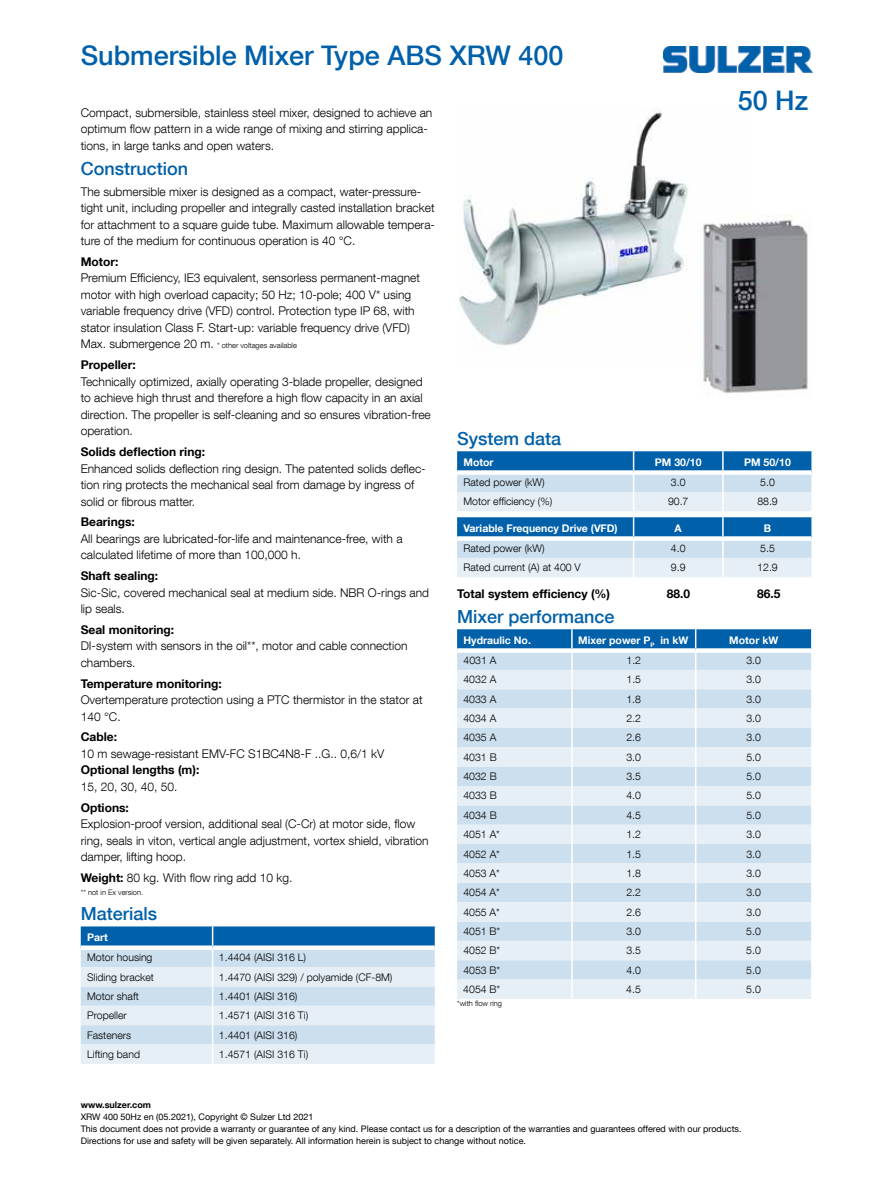
<style>
.page{position:relative;width:893px;height:1191px;background:#fff}
.page>*{position:absolute;margin:0;border:0;box-sizing:border-box;transform-origin:0 0}
.t1{font:500 27px "Helvetica Neue LT Com";color:#0060a9}
.t2{font:500 18px "Helvetica Neue LT Com";color:#0060a9}
.t3{font:300 12px/16.5px "Helvetica Neue LT Com";color:#000}
.t4{font:700 12px "Helvetica Neue LT Com";color:#000}
.t5{font:300 10.5px "Helvetica Neue LT Com";color:#000}
.t6{font:700 10.5px "Helvetica Neue LT Com";color:#fff}
.t7{font:9px/12px "Helvetica Neue LT Com";color:#000}
.t8{font:700 9px "Helvetica Neue LT Com";color:#000}
.t9{font:300 7.5px "Helvetica Neue LT Com";color:#000}
.s1{font-size:12px}
.s2{font-weight:700}
</style>
<div class="page">
<img style="left:663px;top:46px;width:149px;height:26px">
<img style="left:459px;top:108px;width:229px;height:240px">
<svg style="left:81px;top:926px;width:355px;height:137px;background:#bdd5e8"></svg>
<img style="left:703px;top:214px;width:105px;height:179px">
<svg style="left:457px;top:451px;width:356px;height:60px;background:#98bfdc"></svg>
<svg style="left:457px;top:517px;width:356px;height:60px;background:#99bfdc"></svg>
<svg style="left:457px;top:629px;width:355px;height:370px;background:#cfe0ee"></svg>
<hr style="left:811px;top:979px;width:2px;height:20px;background:#fff">
<h1 class="t1" style="left:81px;top:39px;width:484px">Submersible Mixer Type ABS XRW 400</h1>
<p class="t3" style="left:81px;top:104px;width:353px">Compact, submersible, stainless steel mixer, designed to achieve an optimum flow pattern in a wide range of mixing and stirring applica&shy;tions, in large tanks and open waters.</p>
<h2 class="t2" style="left:81px;top:158px;width:109px">Construction</h2>
<p class="t3" style="left:81px;top:183px;width:356px">The submersible mixer is designed as a compact, water-pressure&shy;tight unit, including propeller and integrally casted installation bracket for attachment to a square guide tube. Maximum allowable tempera&shy;ture of the medium for continuous operation is 40 °C.</p>
<p class="t4" style="left:81px;top:254px;width:39px">Motor:</p>
<p class="t3" style="left:81px;top:270px;width:341px">Premium Efficiency, IE3 equivalent, sensorless permanent-magnet motor with high overload capacity; 50 Hz; 10-pole; 400 V* using variable frequency drive (VFD) control. Protection type IP 68, with stator insulation Class F. Start-up: variable frequency drive (VFD)</p>
<p class="t9" style="left:81px;top:341px;width:218px"><span class="s1">Max. submergence 20 m.</span> * other voltages available</p>
<p class="t4" style="left:81px;top:357px;width:57px">Propeller:</p>
<p class="t3" style="left:81px;top:373px;width:352px">Technically optimized, axially operating 3-blade propeller, designed to achieve high thrust and therefore a high flow capacity in an axial direction. The propeller is self-cleaning and so ensures vibration-free operation.</p>
<p class="t4" style="left:81px;top:444px;width:126px">Solids deflection ring:</p>
<p class="t3" style="left:81px;top:460px;width:346px">Enhanced solids deflection ring design. The patented solids deflec&shy;tion ring protects the mechanical seal from damage by ingress of solid or fibrous matter.</p>
<p class="t4" style="left:81px;top:514px;width:56px">Bearings:</p>
<p class="t3" style="left:81px;top:530px;width:323px">All bearings are lubricated-for-life and maintenance-free, with a calculated lifetime of more than 100,000 h.</p>
<p class="t4" style="left:81px;top:568px;width:79px">Shaft sealing:</p>
<p class="t3" style="left:81px;top:584px;width:350px">Sic-Sic, covered mechanical seal at medium side. NBR O-rings and lip seals.</p>
<p class="t4" style="left:81px;top:622px;width:95px">Seal monitoring:</p>
<p class="t3" style="left:81px;top:637px;width:328px">DI-system with sensors in the oil**, motor and cable connection chambers.</p>
<p class="t4" style="left:81px;top:675px;width:143px">Temperature monitoring:</p>
<p class="t3" style="left:81px;top:691px;width:343px">Overtemperature protection using a PTC thermistor in the stator at<br>140 °C.</p>
<p class="t4" style="left:81px;top:729px;width:38px">Cable:</p>
<p class="t3" style="left:81px;top:745px;width:305px">10 m sewage-resistant EMV-FC S1BC4N8-F ..G.. 0,6/1 kV</p>
<p class="t4" style="left:81px;top:762px;width:120px">Optional lengths (m):</p>
<p class="t3" style="left:81px;top:778px;width:98px">15, 20, 30, 40, 50.</p>
<p class="t4" style="left:81px;top:799px;width:50px">Options:</p>
<p class="t3" style="left:81px;top:815px;width:349px">Explosion-proof version, additional seal (C-Cr) at motor side, flow ring, seals in viton, vertical angle adjustment, vortex shield, vibration damper, lifting hoop.</p>
<p class="t3" style="left:81px;top:869px;width:213px"><span class="s2">Weight:</span> 80 kg. With flow ring add 10 kg.</p>
<p class="t9" style="left:81px;top:888px;width:64px">** not in Ex version.</p>
<h2 class="t2" style="left:81px;top:903px;width:78px">Materials</h2>
<p class="t6" style="left:87px;top:930px;width:22px">Part</p>
<p class="t5" style="left:87px;top:951px;width:67px">Motor housing</p>
<p class="t5" style="left:219px;top:951px;width:88px">1.4404 (AISI 316 L)</p>
<p class="t5" style="left:87px;top:970px;width:68px">Sliding bracket</p>
<p class="t5" style="left:219px;top:970px;width:175px">1.4470 (AISI 329) / polyamide (CF-8M)</p>
<p class="t5" style="left:87px;top:989px;width:53px">Motor shaft</p>
<p class="t5" style="left:219px;top:989px;width:80px">1.4401 (AISI 316)</p>
<p class="t5" style="left:87px;top:1009px;width:41px">Propeller</p>
<p class="t5" style="left:219px;top:1009px;width:91px">1.4571 (AISI 316 Ti)</p>
<p class="t5" style="left:87px;top:1028px;width:46px">Fasteners</p>
<p class="t5" style="left:219px;top:1028px;width:80px">1.4401 (AISI 316)</p>
<p class="t5" style="left:87px;top:1047px;width:54px">Lifting band</p>
<p class="t5" style="left:219px;top:1047px;width:91px">1.4571 (AISI 316 Ti)</p>
<h1 class="t1" style="left:738px;top:84px;width:72px">50 Hz</h1>
<h2 class="t2" style="left:457px;top:428px;width:106px">System data</h2>
<p class="t6" style="left:463px;top:455px;width:32px">Motor</p>
<p class="t6" style="left:655px;top:455px;width:48px">PM 30/10</p>
<p class="t6" style="left:744px;top:455px;width:48px">PM 50/10</p>
<p class="t5" style="left:463px;top:476px;width:83px">Rated power (kW)</p>
<p class="t5" style="left:671px;top:476px;width:16px">3.0</p>
<p class="t5" style="left:760px;top:476px;width:16px">5.0</p>
<p class="t5" style="left:463px;top:495px;width:90px">Motor efficiency (%)</p>
<p class="t5" style="left:668px;top:495px;width:22px">90.7</p>
<p class="t5" style="left:757px;top:495px;width:22px">88.9</p>
<p class="t6" style="left:463px;top:521px;width:156px">Variable Frequency Drive (VFD)</p>
<p class="t6" style="left:675px;top:521px;width:9px">A</p>
<p class="t6" style="left:764px;top:521px;width:9px">B</p>
<p class="t5" style="left:463px;top:542px;width:83px">Rated power (kW)</p>
<p class="t5" style="left:671px;top:542px;width:16px">4.0</p>
<p class="t5" style="left:760px;top:542px;width:16px">5.5</p>
<p class="t5" style="left:463px;top:561px;width:119px">Rated current (A) at 400 V</p>
<p class="t5" style="left:671px;top:561px;width:16px">9.9</p>
<p class="t5" style="left:757px;top:561px;width:22px">12.9</p>
<p class="t4" style="left:457px;top:586px;width:155px">Total system efficiency (%)</p>
<p class="t4" style="left:667px;top:586px;width:25px">88.0</p>
<p class="t4" style="left:757px;top:586px;width:25px">86.5</p>
<h2 class="t2" style="left:457px;top:606px;width:159px">Mixer performance</h2>
<p class="t6" style="left:463px;top:633px;width:69px">Hydraulic No.</p>
<p class="t6" style="left:578px;top:633px;width:112px">Mixer power P<sub>P</sub> in kW</p>
<p class="t6" style="left:729px;top:633px;width:50px">Motor kW</p>
<p class="t5" style="left:463px;top:654px;width:34px">4031 A</p>
<p class="t5" style="left:626px;top:654px;width:16px">1.2</p>
<p class="t5" style="left:746px;top:654px;width:16px">3.0</p>
<p class="t5" style="left:463px;top:673px;width:34px">4032 A</p>
<p class="t5" style="left:626px;top:673px;width:16px">1.5</p>
<p class="t5" style="left:746px;top:673px;width:16px">3.0</p>
<p class="t5" style="left:463px;top:692px;width:34px">4033 A</p>
<p class="t5" style="left:626px;top:692px;width:16px">1.8</p>
<p class="t5" style="left:746px;top:692px;width:16px">3.0</p>
<p class="t5" style="left:463px;top:712px;width:34px">4034 A</p>
<p class="t5" style="left:626px;top:712px;width:16px">2.2</p>
<p class="t5" style="left:746px;top:712px;width:16px">3.0</p>
<p class="t5" style="left:463px;top:731px;width:34px">4035 A</p>
<p class="t5" style="left:626px;top:731px;width:16px">2.6</p>
<p class="t5" style="left:746px;top:731px;width:16px">3.0</p>
<p class="t5" style="left:463px;top:750px;width:35px">4031 B</p>
<p class="t5" style="left:626px;top:750px;width:16px">3.0</p>
<p class="t5" style="left:746px;top:750px;width:16px">5.0</p>
<p class="t5" style="left:463px;top:770px;width:35px">4032 B</p>
<p class="t5" style="left:626px;top:770px;width:16px">3.5</p>
<p class="t5" style="left:746px;top:770px;width:16px">5.0</p>
<p class="t5" style="left:463px;top:789px;width:35px">4033 B</p>
<p class="t5" style="left:626px;top:789px;width:16px">4.0</p>
<p class="t5" style="left:746px;top:789px;width:16px">5.0</p>
<p class="t5" style="left:463px;top:808px;width:35px">4034 B</p>
<p class="t5" style="left:626px;top:808px;width:16px">4.5</p>
<p class="t5" style="left:746px;top:808px;width:16px">5.0</p>
<p class="t5" style="left:463px;top:828px;width:38px">4051 A*</p>
<p class="t5" style="left:626px;top:828px;width:16px">1.2</p>
<p class="t5" style="left:746px;top:828px;width:16px">3.0</p>
<p class="t5" style="left:463px;top:847px;width:38px">4052 A*</p>
<p class="t5" style="left:626px;top:847px;width:16px">1.5</p>
<p class="t5" style="left:746px;top:847px;width:16px">3.0</p>
<p class="t5" style="left:463px;top:866px;width:38px">4053 A*</p>
<p class="t5" style="left:626px;top:866px;width:16px">1.8</p>
<p class="t5" style="left:746px;top:866px;width:16px">3.0</p>
<p class="t5" style="left:463px;top:886px;width:38px">4054 A*</p>
<p class="t5" style="left:626px;top:886px;width:16px">2.2</p>
<p class="t5" style="left:746px;top:886px;width:16px">3.0</p>
<p class="t5" style="left:463px;top:905px;width:38px">4055 A*</p>
<p class="t5" style="left:626px;top:905px;width:16px">2.6</p>
<p class="t5" style="left:746px;top:905px;width:16px">3.0</p>
<p class="t5" style="left:463px;top:924px;width:38px">4051 B*</p>
<p class="t5" style="left:626px;top:924px;width:16px">3.0</p>
<p class="t5" style="left:746px;top:924px;width:16px">5.0</p>
<p class="t5" style="left:463px;top:944px;width:38px">4052 B*</p>
<p class="t5" style="left:626px;top:944px;width:16px">3.5</p>
<p class="t5" style="left:746px;top:944px;width:16px">5.0</p>
<p class="t5" style="left:463px;top:963px;width:38px">4053 B*</p>
<p class="t5" style="left:626px;top:963px;width:16px">4.0</p>
<p class="t5" style="left:746px;top:963px;width:16px">5.0</p>
<p class="t5" style="left:463px;top:983px;width:38px">4054 B*</p>
<p class="t5" style="left:626px;top:983px;width:16px">4.5</p>
<p class="t5" style="left:746px;top:983px;width:16px">5.0</p>
<p class="t9" style="left:457px;top:999px;width:47px">*with flow ring</p>
<p class="t8" style="left:81px;top:1099px;width:72px">www.sulzer.com</p>
<p class="t7" style="left:81px;top:1110px;width:662px">XRW 400 50Hz en (05.2021), Copyright © Sulzer Ltd 2021<br>This document does not provide a warranty or guarantee of any kind. Please contact us for a description of the warranties and guarantees offered with our products.<br>Directions for use and safety will be given separately. All information herein is subject to change without notice.</p>
</div>
